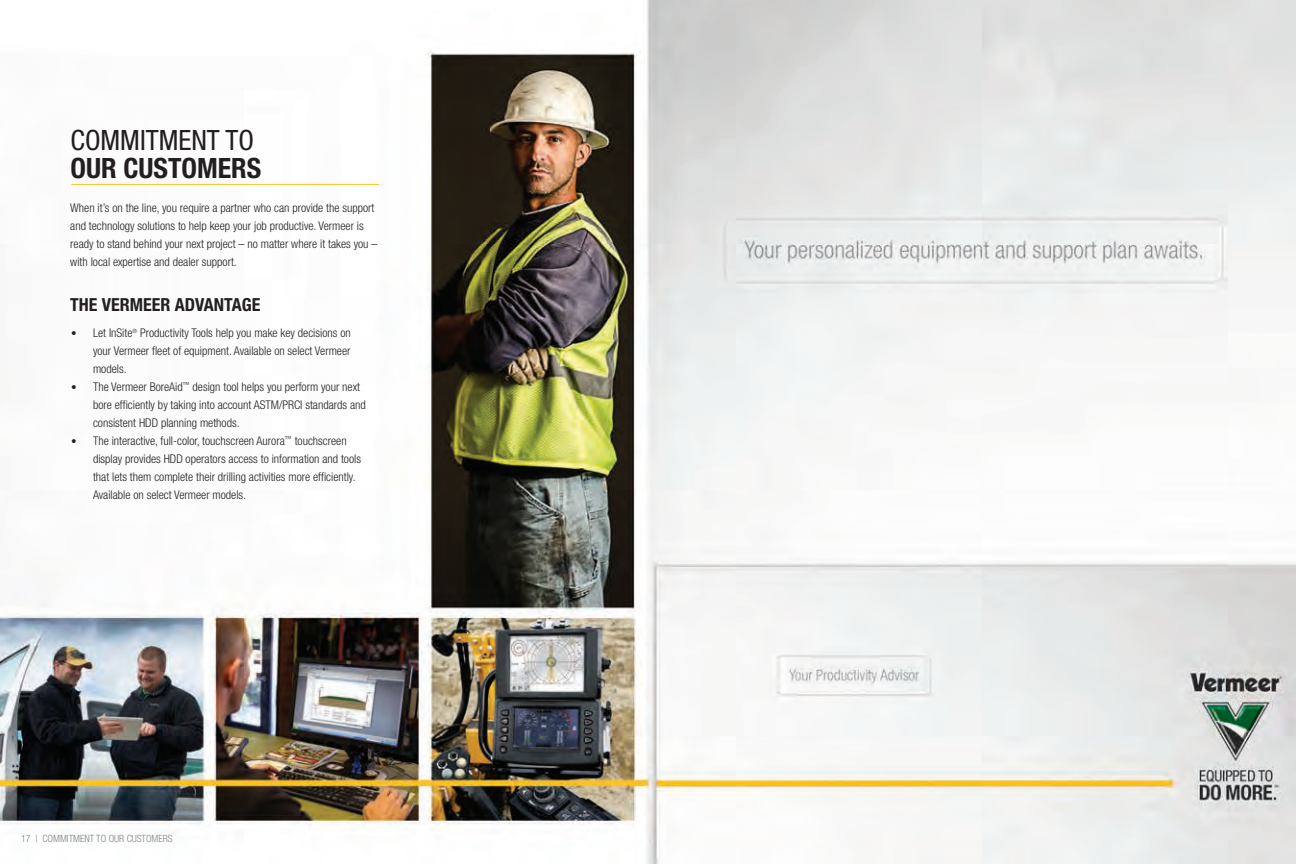
<style>
.page{position:relative;width:1296px;height:864px;background:#fff}
.page>*{position:absolute;margin:0;border:0;box-sizing:border-box;transform-origin:0 0}
.t1{font:condensed 28px "Helvetica Neue";color:#231f20}
.t2{font:700 condensed 28px "Helvetica Neue";color:#231f20}
.t3{font:700 condensed 18px "Helvetica Neue";color:#231f20}
.t4{font:300 condensed 12px/18px "Helvetica Neue";color:#231f20}
.t5{font:300 condensed 11px "Helvetica Neue";color:#231f20}
.t6{font:300 condensed 10px "Helvetica Neue";color:#808285}
</style>
<div class="page">
<img style="left:0;top:0;width:1296px;height:864px">
<hr style="left:71px;top:184px;width:308px;height:1px;background:#fec422">
<p class="t1" style="left:71px;top:124px;width:185px">COMMITMENT TO</p>
<p class="t2" style="left:71px;top:151px;width:192px">OUR CUSTOMERS</p>
<p class="t4" style="left:70px;top:199px;width:309px">When it’s on the line, you require a partner who can provide the support and technology solutions to help keep your job productive. Vermeer is ready to stand behind your next project – no matter where it takes you – with local expertise and dealer support.</p>
<p class="t3" style="left:70px;top:294px;width:192px">THE VERMEER ADVANTAGE</p>
<p class="t4" style="left:93px;top:324px;width:259px;text-align:justify">Let InSite<sup>®</sup> Productivity Tools help you make key decisions on your Vermeer fleet of equipment. Available on select Vermeer models.</p>
<p class="t4" style="left:93px;top:378px;width:274px">The Vermeer BoreAid<sup>™</sup> design tool helps you perform your next bore efficiently by taking into account ASTM/PRCI standards and consistent HDD planning methods.</p>
<p class="t4" style="left:93px;top:432px;width:270px">The interactive, full-color, touchscreen Aurora<sup>™</sup> touchscreen display provides HDD operators access to information and tools that lets them complete their drilling activities more efficiently.<br>Available on select Vermeer models.</p>
<p class="t5" style="left:71px;top:327px;width:7px">•</p>
<p class="t5" style="left:71px;top:381px;width:7px">•</p>
<p class="t5" style="left:71px;top:435px;width:7px">•</p>
<p class="t6" style="left:21px;top:833px;width:153px">17 | COMMITMENT TO OUR CUSTOMERS</p>
</div>
